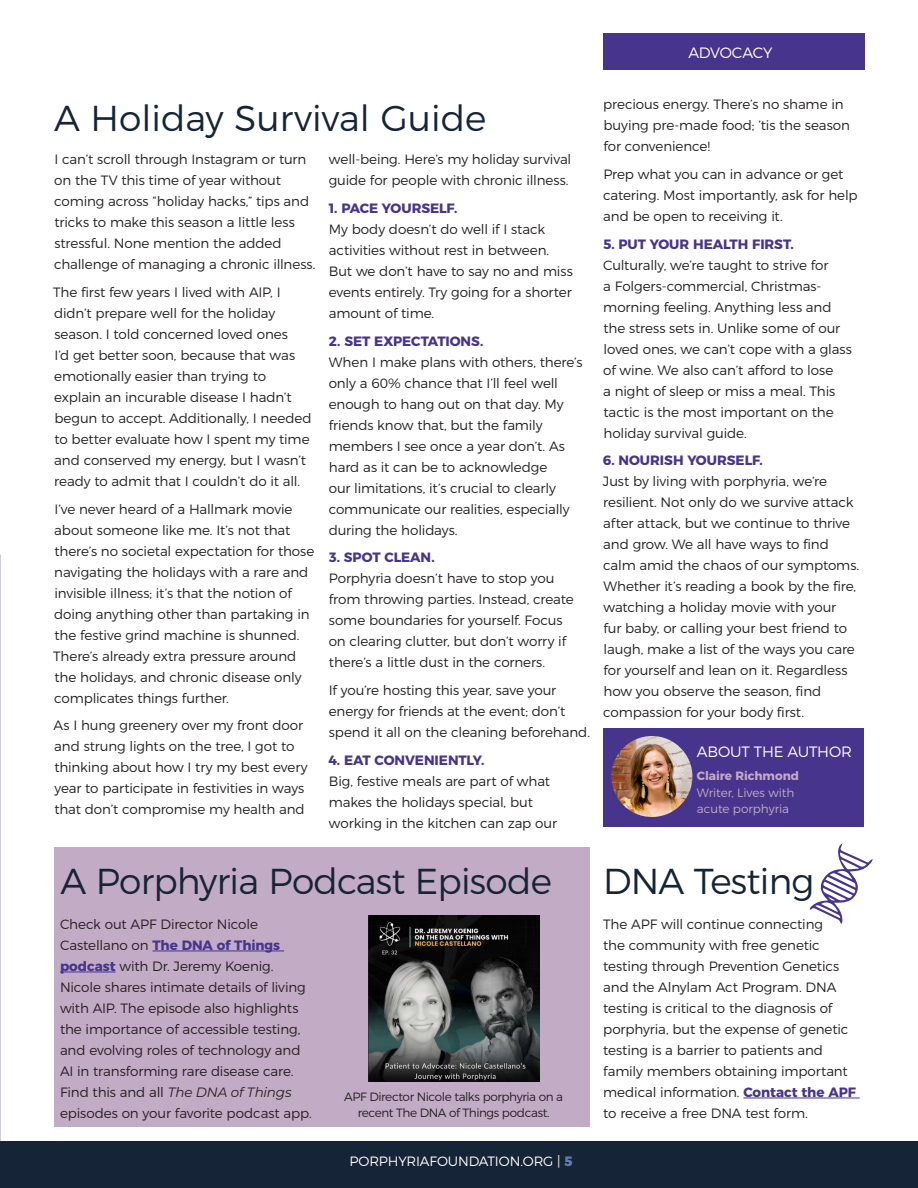
<style>
.page{position:relative;width:918px;height:1188px;background:#fff}
.page>*{position:absolute;margin:0;border:0;box-sizing:border-box;transform-origin:0 0}
.Headline{font:300 36px "Montserrat";letter-spacing:-.02em;color:#152436}
.Headline-2{font:300 36px "Montserrat";color:#152436}
.Page_Title{font:300 15px "Montserrat";letter-spacing:-.015em;color:#fff}
.Copy{font:300 13.5px/21px "Montserrat";letter-spacing:-.01em;color:#231f20}
.Copy-2{font:700 13.5px "Montserrat";letter-spacing:-.005em;color:#47348d}
.t1{font:300 13.5px "Montserrat";letter-spacing:-.01em;color:#fff}
.t2{font:300 12px/16.5px "Montserrat";letter-spacing:-.035em;color:#231f20;text-align:center}
.t3{font:300 12px/16.5px "Montserrat";letter-spacing:-.005em;color:#c2abc5}
.s1{font-weight:700}
.s2{font-weight:700;color:#47348d}
.s3{font-weight:400;font-style:italic}
.s4{font-weight:800;color:#617eb1}
</style>
<div class="page">
<div style="left:604px;top:33px;width:261px;height:37px;background:#47348d"></div>
<div style="left:0;top:1142px;width:918px;height:46px;background:#152436"></div>
<div style="left:54px;top:848px;width:536px;height:279px;background:#c2abc5"></div>
<div style="left:603px;top:728px;width:261px;height:98px;background:#47348d"></div>
<img style="left:611px;top:736px;width:81px;height:81px;border-radius:40px">
<hr style="left:153px;top:951px;width:131px;height:1px;background:#47348d">
<hr style="left:60px;top:972px;width:56px;height:1px;background:#47348d">
<img style="left:368px;top:916px;width:171px;height:165px">
<svg style="left:810px;top:843px;width:63px;height:81px"></svg>
<hr style="left:743px;top:1098px;width:117px;height:1px;background:#47348d">
<p class="Page_Title" style="left:688px;top:40px;width:85px">ADVOCACY</p>
<p class="Headline-2" style="left:54px;top:90px;width:434px">A Holiday Survival Guide</p>
<p class="Copy" style="left:54px;top:148px;width:263px">I can’t scroll through Instagram or turn on the TV this time of year without coming across “holiday hacks,” tips and tricks to make this season a little less stressful. None mention the added challenge of managing a chronic illness.</p>
<p class="Copy" style="left:53px;top:280px;width:260px">The first few years I lived with AIP, I didn’t prepare well for the holiday season. I told concerned loved ones<br>I’d get better soon, because that was emotionally easier than trying to explain an incurable disease I hadn’t begun to accept. Additionally, I needed to better evaluate how I spent my time and conserved my energy, but I wasn’t ready to admit that I couldn’t do it all.</p>
<p class="Copy" style="left:53px;top:497px;width:263px">I’ve never heard of a Hallmark movie about someone like me. It’s not that there’s no societal expectation for those navigating the holidays with a rare and invisible illness; it’s that the notion of doing anything other than partaking in the festive grind machine is shunned.<br>There’s already extra pressure around the holidays, and chronic disease only complicates things further.</p>
<p class="Copy" style="left:54px;top:714px;width:256px">As I hung greenery over my front door and strung lights on the tree, I got to thinking about how I try my best every year to participate in festivities in ways that don’t compromise my health and</p>
<p class="Copy" style="left:329px;top:148px;width:244px">well-being. Here’s my holiday survival guide for people with chronic illness.</p>
<p class="Copy-2" style="left:329px;top:197px;width:130px">1. PACE YOURSELF.</p>
<p class="Copy" style="left:329px;top:217px;width:246px">My body doesn’t do well if I stack activities without rest in between.<br>But we don’t have to say no and miss events entirely. Try going for a shorter amount of time.</p>
<p class="Copy-2" style="left:329px;top:330px;width:156px">2. SET EXPECTATIONS.</p>
<p class="Copy" style="left:329px;top:350px;width:255px">When I make plans with others, there’s only a 60% chance that I’ll feel well enough to hang out on that day. My friends know that, but the family members I see once a year don’t. As hard as it can be to acknowledge<br>our limitations, it’s crucial to clearly communicate our realities, especially during the holidays.</p>
<p class="Copy-2" style="left:329px;top:547px;width:107px">3. SPOT CLEAN.</p>
<p class="Copy" style="left:329px;top:567px;width:247px">Porphyria doesn’t have to stop you from throwing parties. Instead, create some boundaries for yourself. Focus on clearing clutter, but don’t worry if there’s a little dust in the corners.</p>
<p class="Copy" style="left:329px;top:679px;width:263px">If you’re hosting this year, save your energy for friends at the event; don’t spend it all on the cleaning beforehand.</p>
<p class="Copy-2" style="left:328px;top:749px;width:157px">4. EAT CONVENIENTLY.</p>
<p class="Copy" style="left:329px;top:769px;width:230px">Big, festive meals are part of what makes the holidays special, but working in the kitchen can zap our</p>
<p class="Copy" style="left:603px;top:93px;width:248px">precious energy. There’s no shame in buying pre-made food; ’tis the season for convenience!</p>
<p class="Copy" style="left:603px;top:162px;width:256px">Prep what you can in advance or get catering. Most importantly, ask for help and be open to receiving it.</p>
<p class="Copy-2" style="left:604px;top:233px;width:192px">5. PUT YOUR HEALTH FIRST.</p>
<p class="Copy" style="left:603px;top:253px;width:250px">Culturally, we’re taught to strive for<br>a Folgers-commercial, Christmas&shy;morning feeling. Anything less and the stress sets in. Unlike some of our loved ones, we can’t cope with a glass of wine. We also can’t afford to lose<br>a night of sleep or miss a meal. This tactic is the most important on the holiday survival guide.</p>
<p class="Copy-2" style="left:603px;top:449px;width:161px">6. NOURISH YOURSELF.</p>
<p class="Copy" style="left:603px;top:470px;width:258px">Just by living with porphyria, we’re resilient. Not only do we survive attack after attack, but we continue to thrive and grow. We all have ways to find calm amid the chaos of our symptoms.<br>Whether it’s reading a book by the fire, watching a holiday movie with your<br>fur baby, or calling your best friend to laugh, make a list of the ways you care for yourself and lean on it. Regardless how you observe the season, find compassion for your body first.</p>
<p class="Page_Title" style="left:697px;top:740px;width:157px">ABOUT THE AUTHOR</p>
<p class="t3" style="left:697px;top:767px;width:104px"><span class="s1">Claire Richmond<br></span>Writer, Lives with acute porphyria</p>
<p class="Headline" style="left:61px;top:853px;width:493px">A Porphyria Podcast Episode</p>
<p class="Headline" style="left:603px;top:853px;width:213px">DNA Testing</p>
<p class="Copy" style="left:60px;top:912px;width:253px">Check out APF Director Nicole Castellano on <span class="s2">The DNA of Things podcast</span> with Dr. Jeremy Koenig.<br>Nicole shares intimate details of living with AIP. The episode also highlights the importance of accessible testing, and evolving roles of technology and AI in transforming rare disease care.<br>Find this and all <span class="s3">The DNA of Things </span>episodes on your favorite podcast app.</p>
<p class="t2" style="left:344px;top:1087px;width:220px">APF Director Nicole talks porphyria on a recent The DNA of Things podcast.</p>
<p class="t1" style="left:349px;top:1150px;width:225px">PORPHYRIAFOUNDATION.ORG | <span class="s4">5</span></p>
<p class="Copy" style="left:603px;top:912px;width:254px">The APF will continue connecting<br>the community with free genetic testing through Prevention Genetics and the Alnylam Act Program. DNA testing is critical to the diagnosis of porphyria, but the expense of genetic testing is a barrier to patients and family members obtaining important medical information. <span class="s2">Contact the APF </span>to receive a free DNA test form.</p>
</div>
